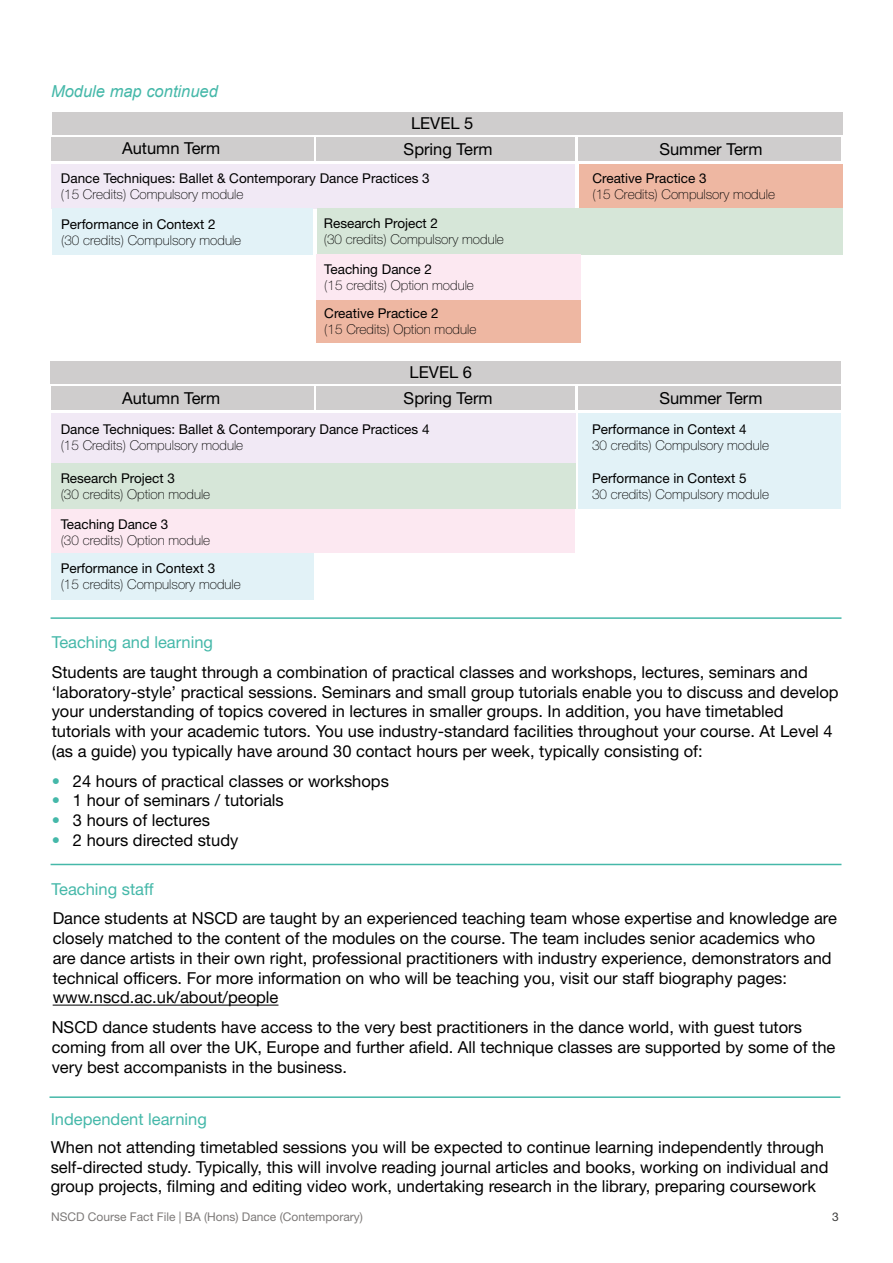
<style>
.page{position:relative;width:893px;height:1263px;background:#fff}
.page>*{position:absolute;margin:0;border:0;box-sizing:border-box;transform-origin:0 0}
.t1{font:16.5px/19.8px "Helvetica Neue LT Std";color:#000}
.t2{font:16.5px "Helvetica Neue LT Std";color:#45b8a9}
.t3{font:italic 16.5px "Arial";color:#45b8a9}
.t4{font:100 13.5px "Helvetica Neue LT Std";color:#000}
.t5{font:13.5px "Helvetica Neue LT Std";color:#000}
.t6{font:12px "Helvetica Neue LT Std";color:#7d7a79}
.t7{font:12px "Helvetica Neue LT Std";color:#3c3c3b}
.s1{color:#45b8a9}
</style>
<div class="page">
<div style="left:579px;top:413px;width:262px;height:50px;background:#e2f2f7"></div>
<div style="left:579px;top:463px;width:262px;height:46px;background:#e2f2f7"></div>
<div style="left:51px;top:361px;width:790px;height:22px;background:#cfcdcd"></div>
<div style="left:51px;top:463px;width:524px;height:46px;background:#d6e6d8"></div>
<div style="left:51px;top:413px;width:524px;height:50px;background:#f1e9f5"></div>
<div style="left:51px;top:509px;width:524px;height:45px;background:#fce8f1"></div>
<div style="left:51px;top:553px;width:264px;height:47px;background:#e2f2f7"></div>
<div style="left:315px;top:553px;width:260px;height:47px;background:#fff"></div>
<div style="left:52px;top:112px;width:790px;height:22px;background:#cfcdcd"></div>
<div style="left:579px;top:164px;width:263px;height:45px;background:#eeb7a2"></div>
<div style="left:51px;top:164px;width:524px;height:44px;background:#f1e9f5"></div>
<div style="left:317px;top:208px;width:525px;height:46px;background:#d6e6d8"></div>
<div style="left:52px;top:208px;width:261px;height:46px;background:#e2f2f7"></div>
<div style="left:317px;top:300px;width:264px;height:43px;background:#eeb7a2"></div>
<div style="left:317px;top:254px;width:264px;height:46px;background:#fce8f1"></div>
<hr style="left:51px;top:617px;width:790px;height:2px;background:#45b8a9">
<hr style="left:51px;top:864px;width:790px;height:1px;background:#45b8a9">
<hr style="left:53px;top:1005px;width:225px;height:1px;background:#000">
<hr style="left:50px;top:1096px;width:790px;height:2px;background:#45b8a9">
<div style="left:579px;top:386px;width:262px;height:24px;background:#cfcdcd"></div>
<div style="left:51px;top:386px;width:263px;height:24px;background:#cfcdcd"></div>
<div style="left:317px;top:386px;width:258px;height:24px;background:#cfcdcd"></div>
<div style="left:579px;top:137px;width:262px;height:24px;background:#cfcdcd"></div>
<div style="left:51px;top:137px;width:263px;height:24px;background:#cfcdcd"></div>
<div style="left:317px;top:137px;width:258px;height:24px;background:#cfcdcd"></div>
<p class="t3" style="left:51px;top:81px;width:168px">Module map continued</p>
<p class="t1" style="left:411px;top:113px;width:64px">LEVEL 5</p>
<p class="t1" style="left:122px;top:138px;width:100px">Autumn Term</p>
<p class="t1" style="left:404px;top:139px;width:90px">Spring Term</p>
<p class="t1" style="left:659px;top:139px;width:105px">Summer Term</p>
<p class="t5" style="left:61px;top:170px;width:370px">Dance Techniques: Ballet &amp; Contemporary Dance Practices 3</p>
<p class="t4" style="left:61px;top:187px;width:184px">(15 Credits) Compulsory module</p>
<p class="t5" style="left:61px;top:216px;width:156px">Performance in Context 2</p>
<p class="t4" style="left:61px;top:233px;width:182px">(30 credits) Compulsory module</p>
<p class="t5" style="left:324px;top:215px;width:116px">Research Project 2</p>
<p class="t4" style="left:324px;top:231px;width:182px">(30 credits) Compulsory module</p>
<p class="t5" style="left:324px;top:261px;width:109px">Teaching Dance 2</p>
<p class="t4" style="left:324px;top:278px;width:151px">(15 credits) Option module</p>
<p class="t5" style="left:324px;top:305px;width:116px">Creative Practice 2</p>
<p class="t4" style="left:324px;top:322px;width:154px">(15 Credits) Option module</p>
<p class="t1" style="left:410px;top:362px;width:64px">LEVEL 6</p>
<p class="t5" style="left:592px;top:170px;width:116px">Creative Practice 3</p>
<p class="t4" style="left:592px;top:187px;width:184px">(15 Credits) Compulsory module</p>
<p class="t1" style="left:122px;top:388px;width:100px">Autumn Term</p>
<p class="t1" style="left:404px;top:388px;width:90px">Spring Term</p>
<p class="t1" style="left:659px;top:388px;width:105px">Summer Term</p>
<p class="t5" style="left:61px;top:421px;width:370px">Dance Techniques: Ballet &amp; Contemporary Dance Practices 4</p>
<p class="t4" style="left:61px;top:437px;width:184px">(15 Credits) Compulsory module</p>
<p class="t5" style="left:61px;top:470px;width:116px">Research Project 3</p>
<p class="t4" style="left:61px;top:486px;width:151px">(30 credits) Option module</p>
<p class="t5" style="left:61px;top:516px;width:109px">Teaching Dance 3</p>
<p class="t4" style="left:61px;top:532px;width:151px">(30 credits) Option module</p>
<p class="t5" style="left:61px;top:560px;width:156px">Performance in Context 3</p>
<p class="t4" style="left:61px;top:577px;width:182px">(15 credits) Compulsory module</p>
<p class="t5" style="left:592px;top:421px;width:156px">Performance in Context 4</p>
<p class="t4" style="left:592px;top:437px;width:178px">30 credits) Compulsory module</p>
<p class="t5" style="left:592px;top:470px;width:156px">Performance in Context 5</p>
<p class="t4" style="left:592px;top:486px;width:178px">30 credits) Compulsory module</p>
<p class="t2" style="left:52px;top:633px;width:163px">Teaching and learning</p>
<p class="t1" style="left:52px;top:662px;width:788px">Students are taught through a combination of practical classes and workshops, lectures, seminars and ‘laboratory-style’ practical sessions. Seminars and small group tutorials enable you to discuss and develop your understanding of topics covered in lectures in smaller groups. In addition, you have timetabled tutorials with your academic tutors. You use industry-standard facilities throughout your course. At Level 4 (as a guide) you typically have around 30 contact hours per week, typically consisting of:</p>
<p class="t1" style="left:52px;top:771px;width:339px"><span class="s1">•</span> 24 hours of practical classes or workshops</p>
<p class="t1" style="left:52px;top:790px;width:234px"><span class="s1">•</span> 1 hour of seminars / tutorials</p>
<p class="t1" style="left:52px;top:810px;width:160px"><span class="s1">•</span> 3 hours of lectures</p>
<p class="t1" style="left:52px;top:830px;width:188px"><span class="s1">•</span> 2 hours directed study</p>
<p class="t2" style="left:52px;top:879px;width:104px">Teaching staff</p>
<p class="t1" style="left:53px;top:908px;width:786px">Dance students at NSCD are taught by an experienced teaching team whose expertise and knowledge are closely matched to the content of the modules on the course. The team includes senior academics who are dance artists in their own right, professional practitioners with industry experience, demonstrators and technical officers. For more information on who will be teaching you, visit our staff biography pages: www.nscd.ac.uk/about/people</p>
<p class="t1" style="left:52px;top:1017px;width:785px">NSCD dance students have access to the very best practitioners in the dance world, with guest tutors coming from all over the UK, Europe and further afield. All technique classes are supported by some of the very best accompanists in the business.</p>
<p class="t2" style="left:51px;top:1109px;width:158px">Independent learning</p>
<p class="t1" style="left:51px;top:1137px;width:779px">When not attending timetabled sessions you will be expected to continue learning independently through self-directed study. Typically, this will involve reading journal articles and books, working on individual and group projects, filming and editing video work, undertaking research in the library, preparing coursework</p>
<p class="t6" style="left:51px;top:1209px;width:314px">NSCD Course Fact File | BA (Hons) Dance (Contemporary)</p>
<p class="t7" style="left:832px;top:1209px;width:8px">3</p>
</div>
